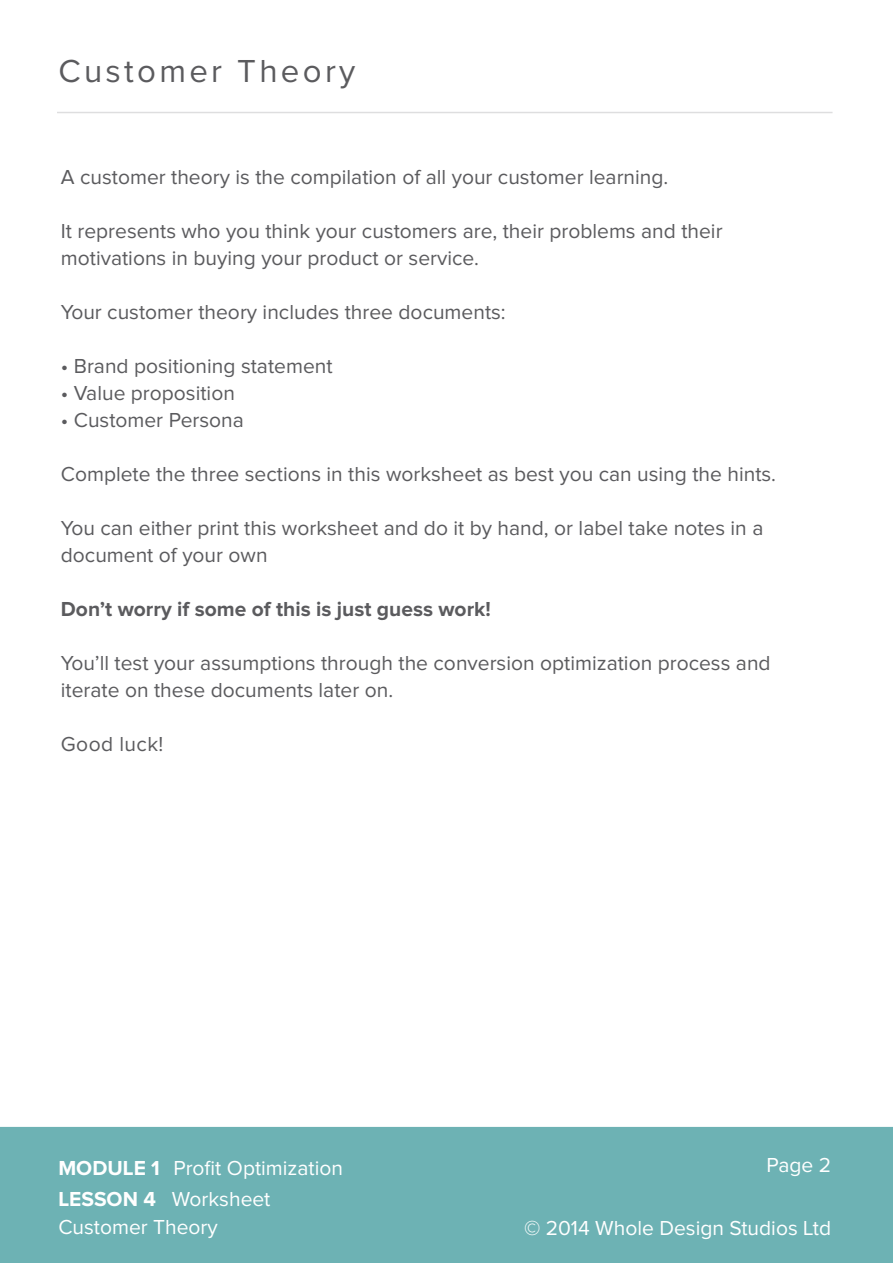
<style>
.page{position:relative;width:893px;height:1263px;background:#fff}
.page>*{position:absolute;margin:0;border:0;box-sizing:border-box;transform-origin:0 0}
.t1{font:33px "Proxima Nova";letter-spacing:.1em;color:#5b5b5e}
.t2{font:21px/27px "Proxima Nova";color:#5b5b5e}
.t3{font:21px/28.3px "Proxima Nova";color:#fff}
.t4{font:700 21px "Proxima Nova";color:#5b5b5e}
.t5{font:700 21px "Proxima Nova";color:#fff}
.t6{font:21px "Proxima Nova";letter-spacing:.02em;color:#5b5b5e}
</style>
<div class="page">
<div style="left:0;top:1126px;width:893px;height:137px;background:#6db2b4"></div>
<hr style="left:57px;top:112px;width:775px;height:1px;background:#5b5b5e">
<h1 class="t1" style="left:58px;top:56px;width:298px">Customer Theory</h1>
<p class="t2" style="left:61px;top:165px;width:609px">A customer theory is the compilation of all your customer learning.</p>
<p class="t2" style="left:61px;top:219px;width:663px">It represents who you think your customers are, their problems and their motivations in buying your product or service.</p>
<p class="t2" style="left:61px;top:300px;width:446px">Your customer theory includes three documents:</p>
<p class="t2" style="left:61px;top:354px;width:273px">• Brand positioning statement</p>
<p class="t2" style="left:61px;top:381px;width:176px">• Value proposition</p>
<p class="t2" style="left:61px;top:408px;width:185px">• Customer Persona</p>
<p class="t2" style="left:61px;top:462px;width:717px">Complete the three sections in this worksheet as best you can using the hints.</p>
<p class="t2" style="left:61px;top:516px;width:704px">You can either print this worksheet and do it by hand, or label take notes in a document of your own</p>
<p class="t4" style="left:61px;top:600px;width:431px">Don’t worry if some of this is just guess work!</p>
<p class="t2" style="left:61px;top:651px;width:711px">You’ll test your assumptions through the conversion optimization process and iterate on these documents later on.</p>
<p class="t6" style="left:61px;top:735px;width:104px">Good luck!</p>
<p class="t5" style="left:58px;top:1158px;width:103px">MODULE 1</p>
<p class="t3" style="left:766px;top:1152px;width:66px">Page 2</p>
<p class="t3" style="left:173px;top:1155px;width:171px">Profit Optimization</p>
<p class="t5" style="left:58px;top:1189px;width:99px">LESSON 4</p>
<p class="t3" style="left:58px;top:1185px;width:214px;text-indent:114px">Worksheet<br>Customer Theory</p>
<p class="t3" style="left:524px;top:1214px;width:309px">© 2014 Whole Design Studios Ltd</p>
</div>
